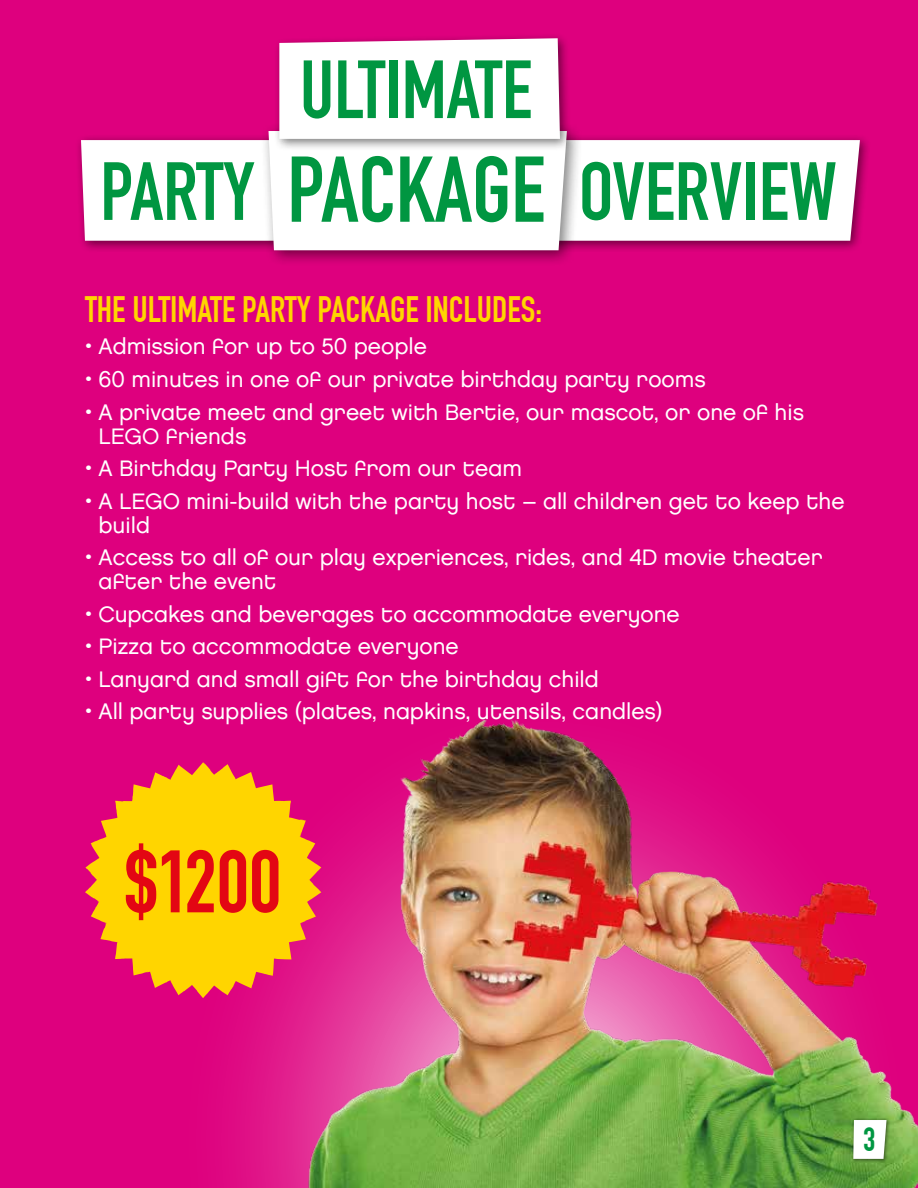
<style>
.page{position:relative;width:918px;height:1188px;background:#de007e}
.page>*{position:absolute;margin:0;border:0;box-sizing:border-box;transform-origin:0 0}
.t1{font:700 87px "DIN Condensed";color:#e30613}
.t2{font:700 81px "DIN Condensed";color:#009641}
.t3{font:700 36px "DIN Condensed";color:#ffd500}
.t4{font:700 33px "DIN Condensed";color:#009641}
.t5{font:22.5px/24px "Chalet London Nineteen Eighty";color:#fff}
.s1{font-size:91.65px}
</style>
<div class="page">
<div style="left:75px;top:134px;width:235px;height:119px;background:#d9007b"></div>
<div style="left:506px;top:134px;width:365px;height:119px;background:#000;opacity:.5"></div>
<div style="left:260px;top:122px;width:323px;height:145px;background:#000;opacity:.5"></div>
<svg style="left:231px;top:998px;width:47px;height:190px;fill:#e01186"></svg>
<img style="left:278px;top:719px;width:640px;height:469px">
<svg style="left:85px;top:761px;width:236px;height:237px;fill:#ffd500"></svg>
<div style="left:851px;top:1118px;width:40px;height:46px;background:#000;opacity:.5"></div>
<svg style="left:853px;top:1120px;width:34px;height:39px"></svg>
<svg style="left:81px;top:38px;width:779px;height:212px"></svg>
<h2 class="t2" style="left:300px;top:42px;width:234px">ULTIMATE</h2>
<h2 class="t2" style="left:100px;top:144px;width:738px">PARTY <span class="s1">PACKAGE</span> OVERVIEW</h2>
<h3 class="t3" style="left:85px;top:288px;width:459px">THE ULTIMATE PARTY PACKAGE INCLUDES:</h3>
<p class="t5" style="left:85px;top:335px;width:343px">• Admission for up to 50 people</p>
<p class="t5" style="left:85px;top:367px;width:622px">• 60 minutes in one of our private birthday party rooms</p>
<p class="t5" style="left:99px;top:400px;width:707px;text-indent:-14px">• A private meet and greet with Bertie, our mascot, or one of his<br>LEGO friends</p>
<p class="t5" style="left:85px;top:456px;width:439px">• A Birthday Party Host from our team</p>
<p class="t5" style="left:99px;top:489px;width:748px;text-indent:-14px">• A LEGO mini-build with the party host – all children get to keep the build</p>
<p class="t5" style="left:99px;top:545px;width:726px;text-indent:-14px">• Access to all of our play experiences, rides, and 4D movie theater after the event</p>
<p class="t5" style="left:85px;top:602px;width:596px">• Cupcakes and beverages to accommodate everyone</p>
<p class="t5" style="left:85px;top:634px;width:375px">• Pizza to accommodate everyone</p>
<p class="t5" style="left:85px;top:667px;width:515px">• Lanyard and small gift for the birthday child</p>
<p class="t5" style="left:85px;top:699px;width:579px">• All party supplies (plates, napkins, utensils, candles)</p>
<h1 class="t1" style="left:125px;top:831px;width:158px">$1200</h1>
<h3 class="t4" style="left:863px;top:1120px;width:14px">3</h3>
</div>
